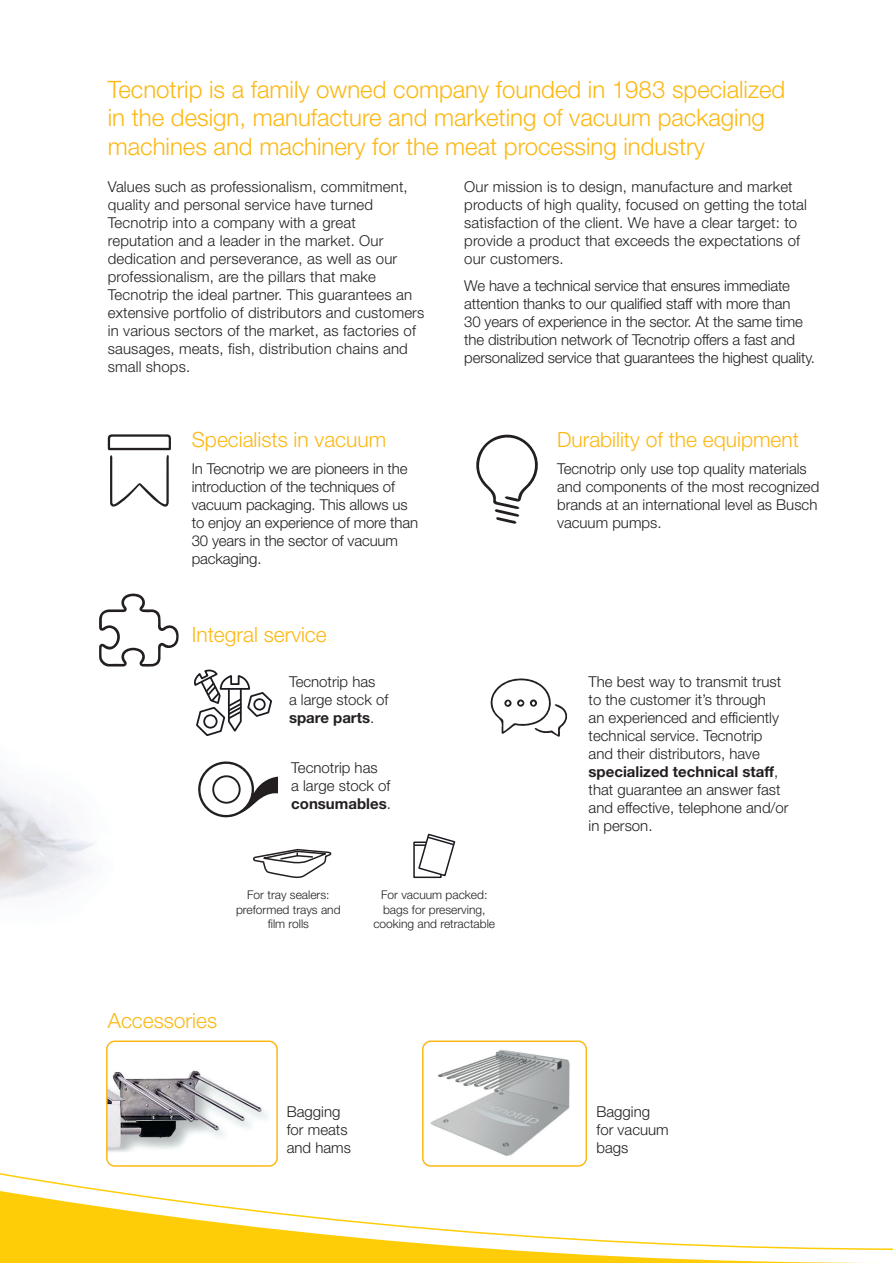
<style>
.page{position:relative;width:893px;height:1263px;background:#fff}
.page>*{position:absolute;margin:0;border:0;box-sizing:border-box;transform-origin:0 0}
.t1{font:300 24px/28.8px "Helvetica Neue";color:#fcb814}
.t2{font:300 21px "Helvetica Neue";color:#fcb814}
.t3{font:300 15px/18px "Helvetica Neue";color:#231f20}
.t4{font:700 15px "Helvetica Neue";color:#231f20}
.t5{font:300 12px/14.4px "Helvetica Neue";color:#231f20;text-align:center}
.s1{font-weight:300}
.s2{font-weight:700}
</style>
<div class="page">
<svg style="left:0;top:817px;width:893px;height:433px"></svg>
<img style="left:0;top:437px;width:114px;height:568px">
<svg style="left:108px;top:434px;width:63px;height:74px"></svg>
<svg style="left:476px;top:434px;width:62px;height:90px"></svg>
<svg style="left:99px;top:593px;width:80px;height:74px"></svg>
<svg style="left:251px;top:849px;width:82px;height:30px"></svg>
<svg style="left:490px;top:678px;width:78px;height:59px"></svg>
<svg style="left:194px;top:669px;width:78px;height:67px"></svg>
<div style="left:253px;top:698px;width:13px;height:12px;border:2px solid #1a1c21;border-radius:50%"></div>
<div style="left:413px;top:841px;width:29px;height:37px;background:#fff;border:2px solid #1a1c21"></div>
<hr style="left:414px;top:844px;width:27px;height:2px;background:#1a1c21">
<svg style="left:417px;top:832px;width:39px;height:45px"></svg>
<svg style="left:198px;top:761px;width:80px;height:56px"></svg>
<div style="left:212px;top:775px;width:29px;height:29px;border:2px solid #231f20;border-radius:50%"></div>
<div style="left:107px;top:1041px;width:170px;height:125px;background:#fff;border-radius:8px"></div>
<img style="left:109px;top:1070px;width:159px;height:82px">
<div style="left:106px;top:1040px;width:172px;height:127px;border:2px solid #fcb814;border-radius:8px"></div>
<img style="left:423px;top:1041px;width:163px;height:125px">
<div style="left:422px;top:1040px;width:165px;height:127px;border:2px solid #fcb814;border-radius:8px"></div>
<p class="t1" style="left:108px;top:74px;width:679px">Tecnotrip is a family owned company founded in 1983 specialized in the design, manufacture and marketing of vacuum packaging machines and machinery for the meat processing industry</p>
<p class="t3" style="left:108px;top:178px;width:318px">Values such as professionalism, commitment, quality and personal service have turned Tecnotrip into a company with a great reputation and a leader in the market. Our dedication and perseverance, as well as our professionalism, are the pillars that make Tecnotrip the ideal partner. This guarantees an extensive portfolio of distributors and customers in various sectors of the market, as factories of sausages, meats, fish, distribution chains and small shops.</p>
<p class="t3" style="left:464px;top:178px;width:344px">Our mission is to design, manufacture and market products of high quality, focused on getting the total satisfaction of the client. We have a clear target: to provide a product that exceeds the expectations of our customers.</p>
<p class="t3" style="left:464px;top:277px;width:352px">We have a technical service that ensures immediate attention thanks to our qualified staff with more than<br>30 years of experience in the sector. At the same time the distribution network of Tecnotrip offers a fast and personalized service that guarantees the highest quality.</p>
<p class="t2" style="left:192px;top:426px;width:196px">Specialists in vacuum</p>
<p class="t3" style="left:192px;top:459px;width:228px">In Tecnotrip we are pioneers in the introduction of the techniques of vacuum packaging. This allows us to enjoy an experience of more than<br>30 years in the sector of vacuum packaging.</p>
<p class="t2" style="left:192px;top:622px;width:136px">Integral service</p>
<p class="t3" style="left:289px;top:672px;width:88px">Tecnotrip has</p>
<p class="t3" style="left:289px;top:690px;width:101px">a large stock of</p>
<p class="t4" style="left:289px;top:708px;width:87px">spare parts<span class="s1">.</span></p>
<p class="t3" style="left:291px;top:759px;width:88px">Tecnotrip has</p>
<p class="t3" style="left:291px;top:777px;width:101px">a large stock of</p>
<p class="t4" style="left:291px;top:795px;width:101px">consumables<span class="s1">.</span></p>
<p class="t5" style="left:236px;top:888px;width:106px">For tray sealers: preformed trays and film rolls</p>
<p class="t5" style="left:381px;top:888px;width:108px">For vacuum packed:</p>
<p class="t5" style="left:373px;top:902px;width:123px">bags for preserving, cooking and retractable</p>
<p class="t2" style="left:108px;top:1007px;width:111px">Accessories</p>
<p class="t3" style="left:287px;top:1102px;width:55px">Bagging</p>
<p class="t3" style="left:287px;top:1120px;width:62px">for meats</p>
<p class="t3" style="left:287px;top:1138px;width:66px">and hams</p>
<p class="t2" style="left:557px;top:426px;width:243px">Durability of the equipment</p>
<p class="t3" style="left:557px;top:459px;width:264px">Tecnotrip only use top quality materials and components of the most recognized brands at an international level as Busch vacuum pumps.</p>
<p class="t3" style="left:589px;top:672px;width:202px">The best way to transmit trust to the customer it’s through<br>an experienced and efficiently technical service. Tecnotrip and their distributors, have <span class="s2">specialized technical staff</span>, that guarantee an answer fast and effective, telephone and/or in person.</p>
<p class="t3" style="left:596px;top:1102px;width:55px">Bagging</p>
<p class="t3" style="left:596px;top:1120px;width:74px">for vacuum</p>
<p class="t3" style="left:596px;top:1138px;width:33px">bags</p>
</div>
